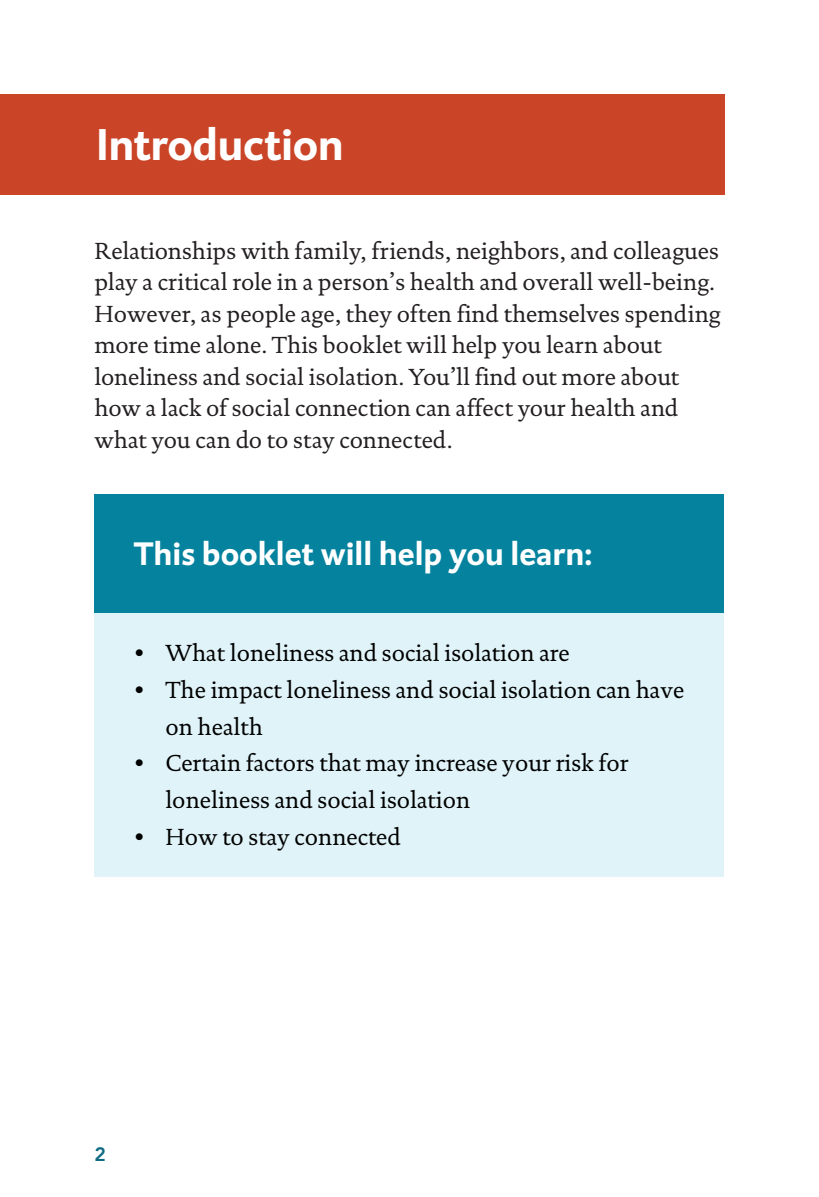
<style>
.page{position:relative;width:819px;height:1197px;background:#fff}
.page>*{position:absolute;margin:0;border:0;box-sizing:border-box;transform-origin:0 0}
.t1{font:700 45.5px "DTL Caspari ST";letter-spacing:-.01em;color:#fff}
.t2{font:700 33.25px "DTL Caspari ST";color:#fff}
.t3{font:23.62px/31.5px "DTL Documenta ST";color:#231f20}
.t4{font:23.62px/36.8px "DTL Documenta ST";color:#000}
.t5{font:800 19.25px "Avenir LT Std";color:#0f6b82}
</style>
<div class="page">
<div style="left:94px;top:495px;width:630px;height:118px;background:#04829e"></div>
<div style="left:94px;top:613px;width:630px;height:264px;background:#dff3f8"></div>
<div style="left:0;top:94px;width:724px;height:101px;background:#ca4527"></div>
<h2 class="t1" style="left:96px;top:115px;width:249px">Introduction</h2>
<p class="t3" style="left:94px;top:235px;width:628px">Relationships with family, friends, neighbors, and colleagues play a critical role in a person’s health and overall well-being.<br>However, as people age, they often find themselves spending more time alone. This booklet will help you learn about loneliness and social isolation. You’ll find out more about how a lack of social connection can affect your health and what you can do to stay connected.</p>
<h3 class="t2" style="left:134px;top:532px;width:460px">This booklet will help you learn:</h3>
<p class="t4" style="left:134px;top:635px;width:438px">• What loneliness and social isolation are</p>
<p class="t4" style="left:165px;top:671px;width:521px;text-indent:-32px">• The impact loneliness and social isolation can have on health</p>
<p class="t4" style="left:165px;top:745px;width:465px;text-indent:-31px">• Certain factors that may increase your risk for loneliness and social isolation</p>
<p class="t4" style="left:134px;top:818px;width:269px">• How to stay connected</p>
<p class="t5" style="left:94px;top:1143px;width:13px">2</p>
</div>
